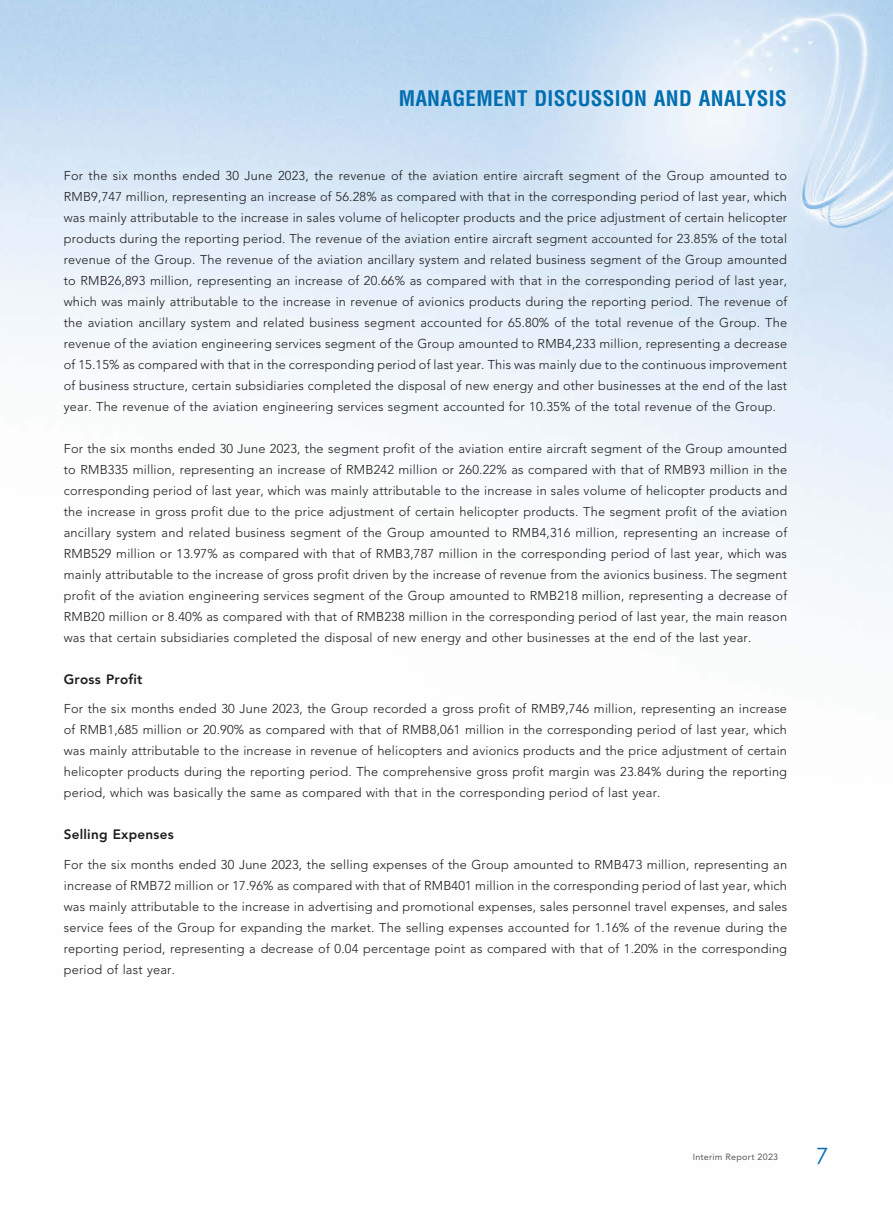
<style>
.page{position:relative;width:893px;height:1212px;background:#fff}
.page>*{position:absolute;margin:0;border:0;box-sizing:border-box;transform-origin:0 0}
.t1{font:22.5px "Century Gothic";color:#006eb0}
.t2{font:700 condensed 21px "Helvetica LT Std";letter-spacing:.015em;color:#006eb0}
.t3{font:800 13.5px "Avenir LT Std";letter-spacing:.02em;color:#1c1c1b}
.t4{font:300 12.75px/21px "Avenir LT Std";letter-spacing:.015em;color:#1c1c1b;text-align:justify}
.t5{font:9px "Avenir LT Std";letter-spacing:.025em;color:#575756}
</style>
<div class="page">
<img style="left:0;top:0;width:893px;height:604px">
<h2 class="t2" style="left:399px;top:85px;width:389px">MANAGEMENT DISCUSSION AND ANALYSIS</h2>
<p class="t4" style="left:64px;top:165px;width:725px">For the six months ended 30 June 2023, the revenue of the aviation entire aircraft segment of the Group amounted to RMB9,747 million, representing an increase of 56.28% as compared with that in the corresponding period of last year, which was mainly attributable to the increase in sales volume of helicopter products and the price adjustment of certain helicopter products during the reporting period. The revenue of the aviation entire aircraft segment accounted for 23.85% of the total revenue of the Group. The revenue of the aviation ancillary system and related business segment of the Group amounted to RMB26,893 million, representing an increase of 20.66% as compared with that in the corresponding period of last year, which was mainly attributable to the increase in revenue of avionics products during the reporting period. The revenue of the aviation ancillary system and related business segment accounted for 65.80% of the total revenue of the Group. The revenue of the aviation engineering services segment of the Group amounted to RMB4,233 million, representing a decrease of 15.15% as compared with that in the corresponding period of last year. This was mainly due to the continuous improvement of business structure, certain subsidiaries completed the disposal of new energy and other businesses at the end of the last year. The revenue of the aviation engineering services segment accounted for 10.35% of the total revenue of the Group.</p>
<p class="t4" style="left:64px;top:438px;width:725px">For the six months ended 30 June 2023, the segment profit of the aviation entire aircraft segment of the Group amounted to RMB335 million, representing an increase of RMB242 million or 260.22% as compared with that of RMB93 million in the corresponding period of last year, which was mainly attributable to the increase in sales volume of helicopter products and the increase in gross profit due to the price adjustment of certain helicopter products. The segment profit of the aviation ancillary system and related business segment of the Group amounted to RMB4,316 million, representing an increase of RMB529 million or 13.97% as compared with that of RMB3,787 million in the corresponding period of last year, which was mainly attributable to the increase of gross profit driven by the increase of revenue from the avionics business. The segment profit of the aviation engineering services segment of the Group amounted to RMB218 million, representing a decrease of RMB20 million or 8.40% as compared with that of RMB238 million in the corresponding period of last year, the main reason was that certain subsidiaries completed the disposal of new energy and other businesses at the end of the last year.</p>
<p class="t3" style="left:64px;top:671px;width:80px">Gross Profit</p>
<p class="t4" style="left:64px;top:698px;width:725px">For the six months ended 30 June 2023, the Group recorded a gross profit of RMB9,746 million, representing an increase of RMB1,685 million or 20.90% as compared with that of RMB8,061 million in the corresponding period of last year, which was mainly attributable to the increase in revenue of helicopters and avionics products and the price adjustment of certain helicopter products during the reporting period. The comprehensive gross profit margin was 23.84% during the reporting period, which was basically the same as compared with that in the corresponding period of last year.</p>
<p class="t3" style="left:64px;top:827px;width:111px">Selling Expenses</p>
<p class="t4" style="left:64px;top:854px;width:725px">For the six months ended 30 June 2023, the selling expenses of the Group amounted to RMB473 million, representing an increase of RMB72 million or 17.96% as compared with that of RMB401 million in the corresponding period of last year, which was mainly attributable to the increase in advertising and promotional expenses, sales personnel travel expenses, and sales service fees of the Group for expanding the market. The selling expenses accounted for 1.16% of the revenue during the reporting period, representing a decrease of 0.04 percentage point as compared with that of 1.20% in the corresponding period of last year.</p>
<p class="t5" style="left:693px;top:1152px;width:87px">Interim Report 2023</p>
<h1 class="t1" style="left:816px;top:1140px;width:14px">7</h1>
</div>
